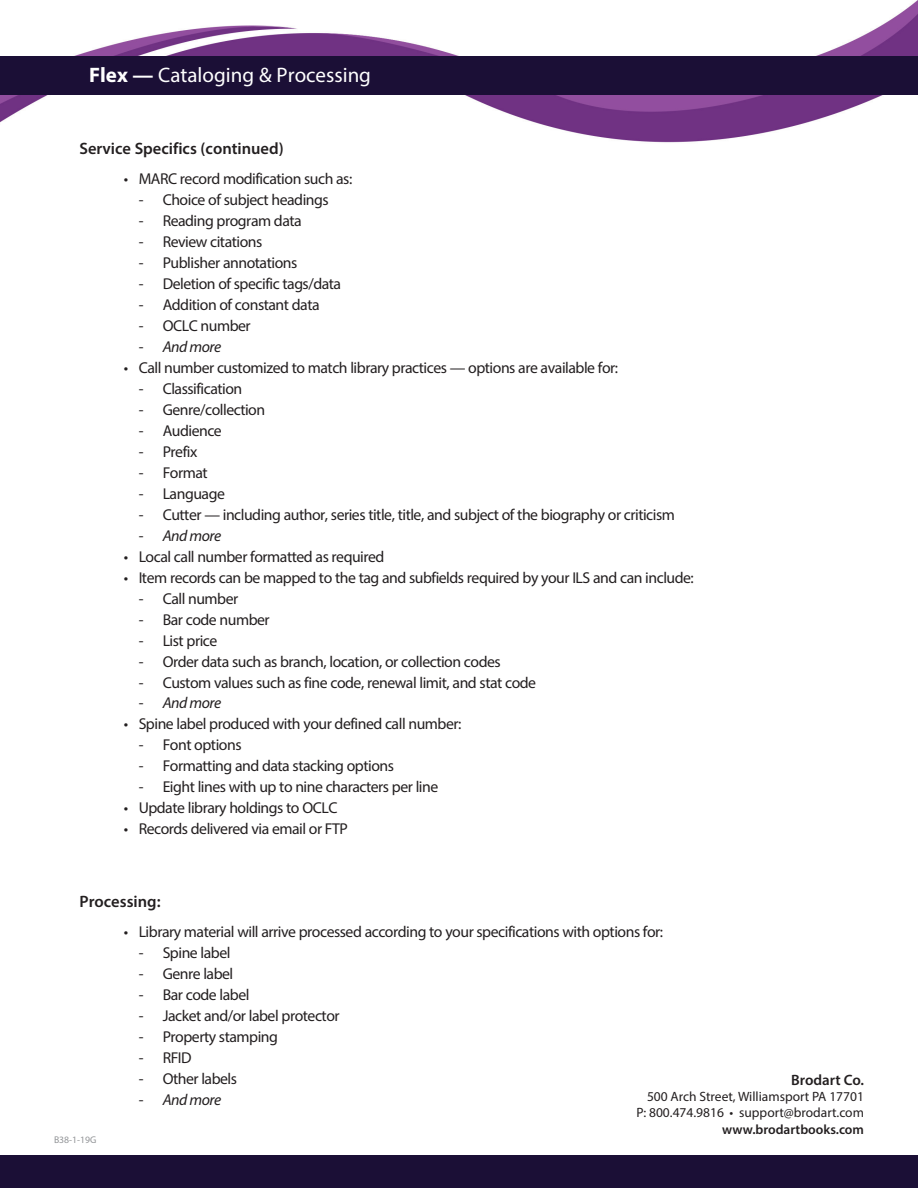
<style>
.page{position:relative;width:918px;height:1188px;background:#fff}
.page>*{position:absolute;margin:0;border:0;box-sizing:border-box;transform-origin:0 0}
.t1{font:21px "Myriad Pro";color:#fff}
.t2{font:600 16.5px "Myriad Pro";color:#231f20}
.t3{font:15.75px/21px "Myriad Pro";letter-spacing:-.03em;color:#231f20}
.t4{font:600 15px "Myriad Pro";color:#231f20}
.t5{font:13.5px/16.2px "Myriad Pro";color:#231f20;text-align:right}
.t6{font:600 13.5px "Myriad Pro";color:#231f20}
.t7{font:9.75px "Myriad Pro";color:#939598}
.s1{font-weight:700}
.s2{font-style:italic}
</style>
<div class="page">
<img style="left:0;top:0;width:918px;height:143px">
<div style="left:0;top:1156px;width:918px;height:32px;background:#1b0f36"></div>
<div style="left:0;top:56px;width:918px;height:38px;background:#1b0f36"></div>
<h1 class="t1" style="left:89px;top:62px;width:283px"><span class="s1">Flex —</span> Cataloging &amp; Processing</h1>
<p class="t2" style="left:80px;top:138px;width:206px">Service Specifics (continued)</p>
<p class="t3" style="left:139px;top:168px;width:215px;text-indent:-15px">• MARC record modification such as: ‐ Choice of subject headings<br>‐ Reading program data<br>‐ Review citations<br>‐ Publisher annotations<br>‐ Deletion of specific tags/data<br>‐ Addition of constant data<br>‐ OCLC number<br>‐ <span class="s2">And more</span></p>
<p class="t3" style="left:139px;top:357px;width:538px;text-indent:-15px">• Call number customized to match library practices — options are available for:<br>‐ Classification<br>‐ Genre/collection<br>‐ Audience<br>‐ Prefix<br>‐ Format<br>‐ Language<br>‐ Cutter — including author, series title, title, and subject of the biography or criticism ‐ <span class="s2">And more</span></p>
<p class="t3" style="left:124px;top:546px;width:262px">• Local call number formatted as required</p>
<p class="t3" style="left:139px;top:567px;width:557px;text-indent:-15px">• Item records can be mapped to the tag and subfields required by your ILS and can include: ‐ Call number<br>‐ Bar code number<br>‐ List price<br>‐ Order data such as branch, location, or collection codes<br>‐ Custom values such as fine code, renewal limit, and stat code<br>‐ <span class="s2">And more</span></p>
<p class="t3" style="left:139px;top:713px;width:324px;text-indent:-15px">• Spine label produced with your defined call number: ‐ Font options<br>‐ Formatting and data stacking options<br>‐ Eight lines with up to nine characters per line</p>
<p class="t3" style="left:124px;top:797px;width:215px">• Update library holdings to OCLC</p>
<p class="t3" style="left:124px;top:818px;width:226px">• Records delivered via email or FTP</p>
<p class="t2" style="left:80px;top:891px;width:83px">Processing:</p>
<p class="t3" style="left:139px;top:921px;width:526px;text-indent:-15px">• Library material will arrive processed according to your specifications with options for: ‐ Spine label<br>‐ Genre label<br>‐ Bar code label<br>‐ Jacket and/or label protector<br>‐ Property stamping<br>‐ RFID<br>‐ Other labels<br>‐ <span class="s2">And more</span></p>
<p class="t4" style="left:791px;top:1070px;width:74px">Brodart Co.</p>
<p class="t5" style="left:636px;top:1088px;width:229px">500 Arch Street, Williamsport PA 17701<br>P: 800.474.9816 • support@brodart.com</p>
<p class="t6" style="left:722px;top:1120px;width:143px">www.brodartbooks.com</p>
<p class="t7" style="left:54px;top:1134px;width:44px">B38-1-19G</p>
</div>
